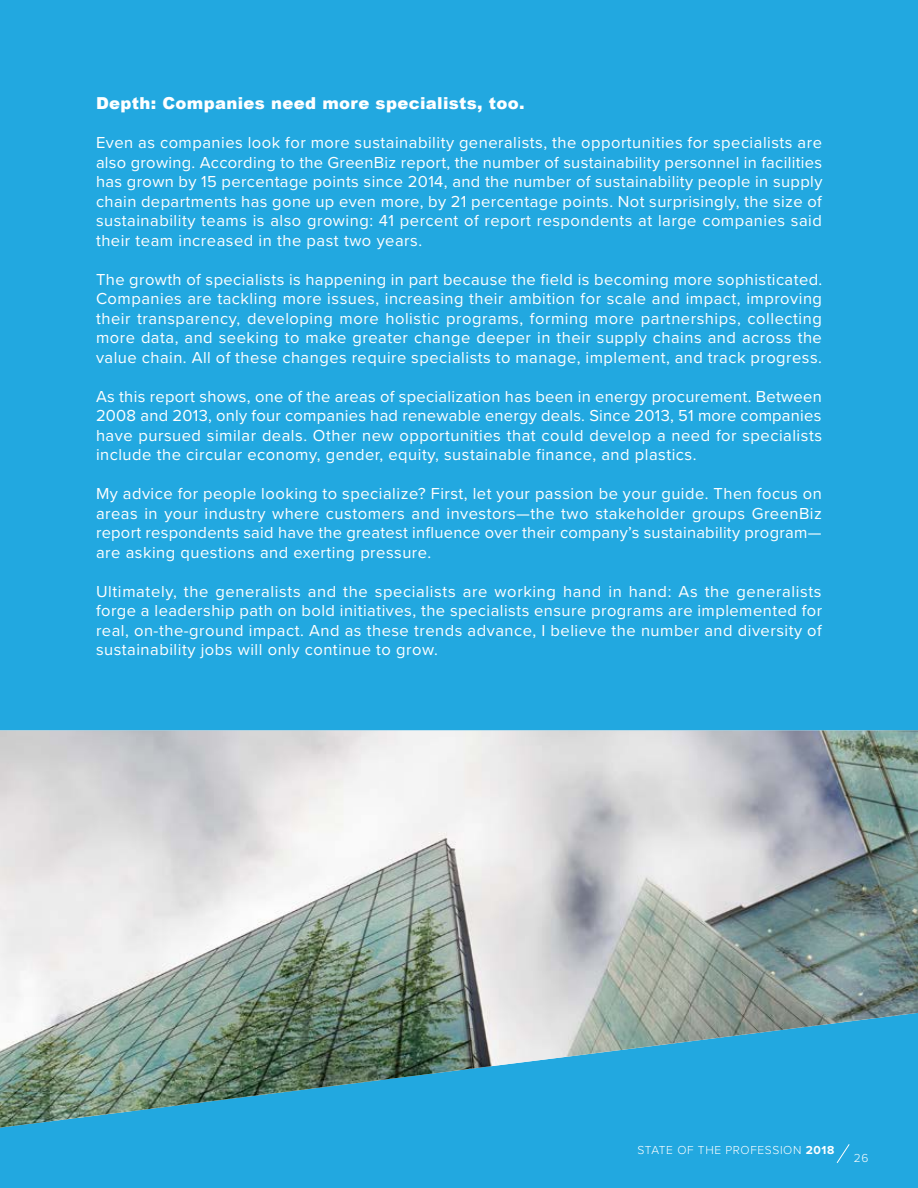
<style>
.page{position:relative;width:918px;height:1188px;background:#22a8e0}
.page>*{position:absolute;margin:0;border:0;box-sizing:border-box;transform-origin:0 0}
.t1{font:16.5px/19.5px "Proxima Nova";letter-spacing:.03em;color:#fff;text-align:justify}
.t2{font:900 16.5px "Arial";letter-spacing:.02em;color:#fff}
.t3{font:300 12px "Proxima Nova";letter-spacing:.05em;color:#fff}
.s1{font-weight:700}
</style>
<div class="page">
<svg style="left:836px;top:1144px;width:14px;height:19px"></svg>
<img style="left:0;top:730px;width:918px;height:398px">
<p class="t2" style="left:96px;top:91px;width:430px">Depth: Companies need more specialists, too.</p>
<p class="t1" style="left:96px;top:132px;width:728px">Even as companies look for more sustainability generalists, the opportunities for specialists are also growing. According to the GreenBiz report, the number of sustainability personnel in facilities has grown by 15 percentage points since 2014, and the number of sustainability people in supply chain departments has gone up even more, by 21 percentage points. Not surprisingly, the size of sustainability teams is also growing: 41 percent of report respondents at large companies said their team increased in the past two years.</p>
<p class="t1" style="left:96px;top:269px;width:728px">The growth of specialists is happening in part because the field is becoming more sophisticated.<br>Companies are tackling more issues, increasing their ambition for scale and impact, improving their transparency, developing more holistic programs, forming more partnerships, collecting more data, and seeking to make greater change deeper in their supply chains and across the value chain. All of these changes require specialists to manage, implement, and track progress.</p>
<p class="t1" style="left:96px;top:386px;width:728px">As this report shows, one of the areas of specialization has been in energy procurement. Between 2008 and 2013, only four companies had renewable energy deals. Since 2013, 51 more companies have pursued similar deals. Other new opportunities that could develop a need for specialists include the circular economy, gender, equity, sustainable finance, and plastics.</p>
<p class="t1" style="left:96px;top:483px;width:727px">My advice for people looking to specialize? First, let your passion be your guide. Then focus on areas in your industry where customers and investors—the two stakeholder groups GreenBiz report respondents said have the greatest influence over their company’s sustainability program— are asking questions and exerting pressure.</p>
<p class="t1" style="left:96px;top:581px;width:728px">Ultimately, the generalists and the specialists are working hand in hand: As the generalists forge a leadership path on bold initiatives, the specialists ensure programs are implemented for real, on-the-ground impact. And as these trends advance, I believe the number and diversity of sustainability jobs will only continue to grow.</p>
<p class="t3" style="left:637px;top:1141px;width:199px">STATE OF THE PROFESSION <span class="s1">2018</span></p>
<p class="t3" style="left:854px;top:1149px;width:16px">26</p>
</div>
